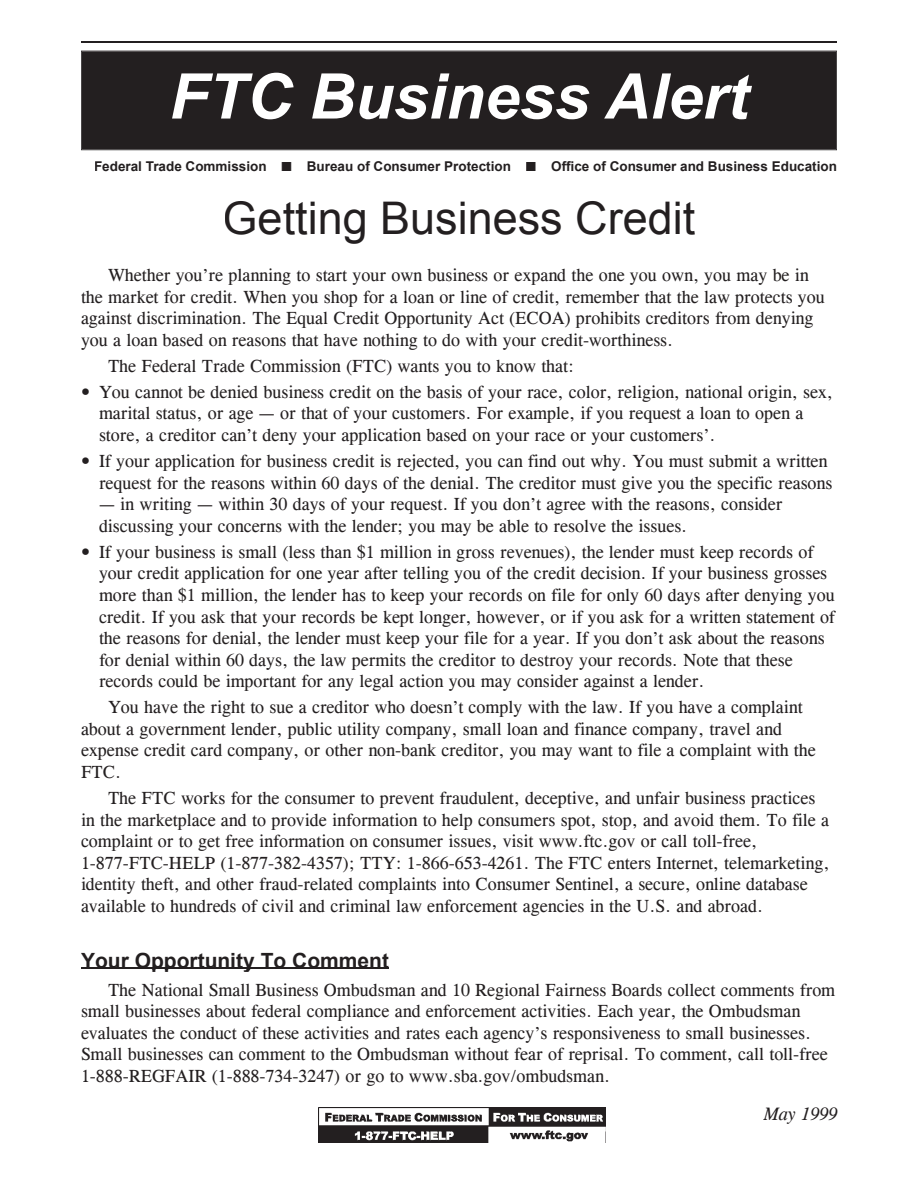
<style>
.page{position:relative;width:918px;height:1188px;background:#fff}
.page>*{position:absolute;margin:0;border:0;box-sizing:border-box;transform-origin:0 0}
.t1{font:italic 700 63px "Arial";color:#fff}
.t2{font:45px "Arial";color:#231f20}
.t3{font:700 21px "Arial";color:#231f20}
.t4{font:18px/21.6px "CG Times";color:#231f20}
.t5{font:italic 18px "CG Times";color:#231f20}
.t6{font:700 13.5px "Arial";color:#231f20}
</style>
<div class="page">
<div style="left:82px;top:51px;width:754px;height:98px;background:#231f20"></div>
<hr style="left:81px;top:42px;width:756px;height:1px;background:#231f20">
<hr style="left:81px;top:968px;width:308px;height:1px;background:#231f20">
<img style="left:319px;top:1107px;width:286px;height:36px">
<h1 class="t1" style="left:170px;top:54px;width:580px">FTC Business Alert</h1>
<p class="t6" style="left:94px;top:157px;width:174px">Federal Trade Commission</p>
<p class="t6" style="left:307px;top:157px;width:206px">Bureau of Consumer Protection</p>
<p class="t6" style="left:551px;top:157px;width:287px">Office of Consumer and Business Education</p>
<h2 class="t2" style="left:223px;top:187px;width:474px">Getting Business Credit</h2>
<p class="t4" style="left:81px;top:264px;width:745px;text-indent:27px">Whether you’re planning to start your own business or expand the one you own, you may be in the market for credit. When you shop for a loan or line of credit, remember that the law protects you against discrimination. The Equal Credit Opportunity Act (ECOA) prohibits creditors from denying you a loan based on reasons that have nothing to do with your credit-worthiness.</p>
<p class="t4" style="left:108px;top:355px;width:468px">The Federal Trade Commission (FTC) wants you to know that:</p>
<p class="t4" style="left:99px;top:381px;width:735px;text-indent:-18px">• You cannot be denied business credit on the basis of your race, color, religion, national origin, sex, marital status, or age — or that of your customers. For example, if you request a loan to open a store, a creditor can’t deny your application based on your race or your customers’.</p>
<p class="t4" style="left:81px;top:450px;width:753px;text-align:right">• If your application for business credit is rejected, you can find out why. You must submit a written request for the reasons within 60 days of the denial. The creditor must give you the specific reasons</p>
<p class="t4" style="left:99px;top:493px;width:685px">— in writing — within 30 days of your request. If you don’t agree with the reasons, consider dis cuss ing your concerns with the lender; you may be able to resolve the issues.</p>
<p class="t4" style="left:99px;top:541px;width:737px;text-indent:-18px">• If your business is small (less than $1 million in gross revenues), the lender must keep records of your credit application for one year after telling you of the credit decision. If your business grosses more than $1 million, the lender has to keep your records on file for only 60 days after denying you credit. If you ask that your records be kept longer, however, or if you ask for a written statement of the reasons for denial, the lender must keep your file for a year. If you don’t ask about the reasons for denial within 60 days, the law permits the creditor to destroy your records. Note that these records could be important for any legal action you may consider against a lender.</p>
<p class="t4" style="left:81px;top:696px;width:736px;text-indent:27px">You have the right to sue a creditor who doesn’t comply with the law. If you have a complaint about a government lender, public utility company, small loan and finance company, travel and expense credit card company, or other non-bank creditor, you may want to file a complaint with the FTC.</p>
<p class="t4" style="left:81px;top:787px;width:750px;text-indent:27px">The FTC works for the consumer to prevent fraudulent, deceptive, and unfair business practices in the marketplace and to provide information to help consumers spot, stop, and avoid them. To file a complaint or to get free information on consumer issues, visit www.ftc.gov or call toll-free, 1-877-FTC-HELP (1-877-382-4357); TTY: 1-866-653-4261. The FTC enters Internet, telemarketing, identity theft, and other fraud-related complaints into Consumer Sentinel, a secure, online database available to hundreds of civil and criminal law enforcement agencies in the U.S. and abroad.</p>
<p class="t3" style="left:81px;top:946px;width:310px">Your Opportunity To Comment</p>
<p class="t4" style="left:81px;top:979px;width:756px;text-indent:27px">The National Small Business Ombudsman and 10 Regional Fairness Boards collect comments from small businesses about federal compliance and enforcement activities. Each year, the Ombudsman evaluates the conduct of these activities and rates each agency’s responsiveness to small businesses.<br>Small businesses can comment to the Ombudsman without fear of reprisal. To comment, call toll-free 1-888-REGFAIR (1-888-734-3247) or go to www.sba.gov/ombudsman.</p>
<p class="t5" style="left:764px;top:1103px;width:75px">May 1999</p>
</div>
